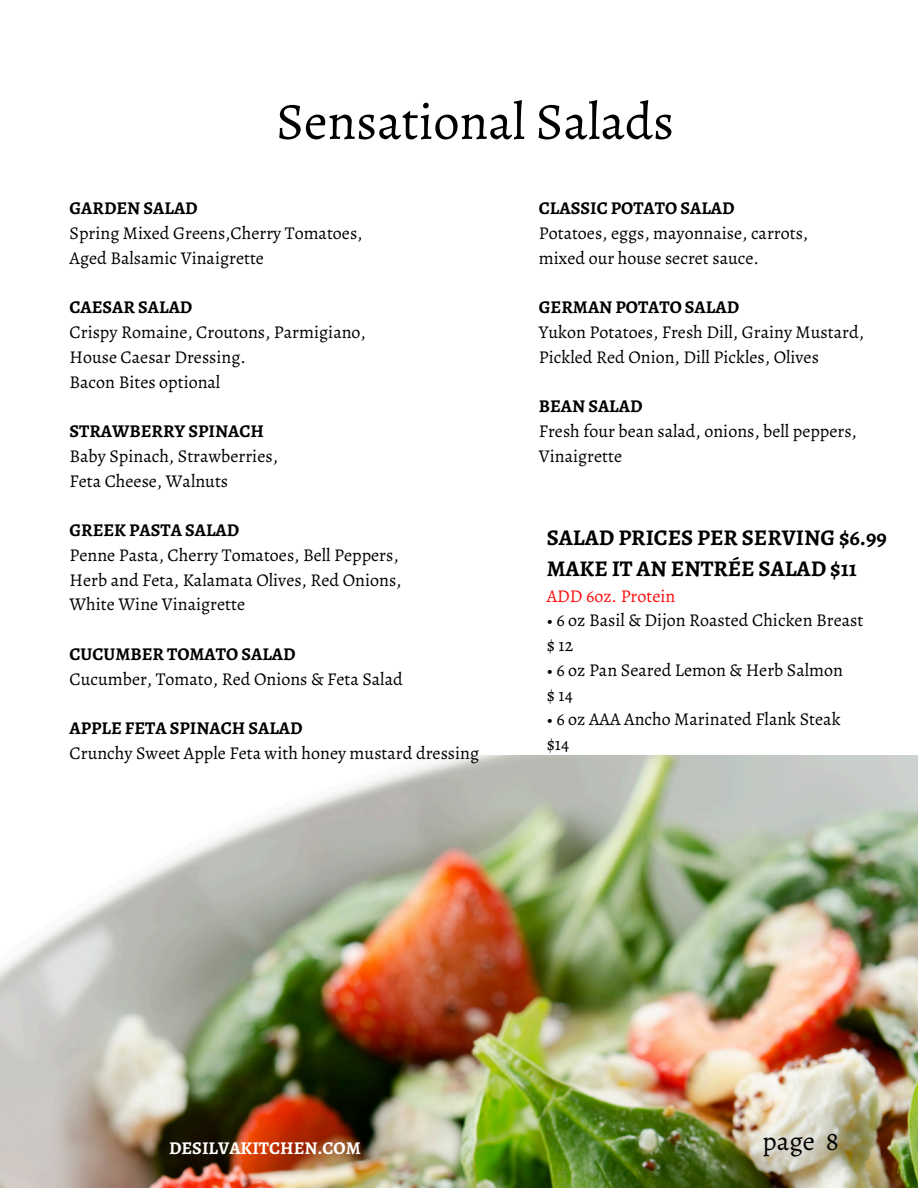
<style>
.page{position:relative;width:918px;height:1188px;background:#fff}
.page>*{position:absolute;margin:0;border:0;box-sizing:border-box;transform-origin:0 0}
.t1{font:52.35px "Alegreya";color:#000}
.t2{font:27px "Alegreya";color:#000}
.t3{font:700 22.5px/30.3px "Alegreya";color:#000}
.t4{font:18px/24.8px "Alegreya";color:#000}
.t5{font:700 18px "Alegreya";color:#000}
.t6{font:700 18px "Alegreya";color:#fff}
.t7{font:18px "Alegreya";color:#fa0e0e}
</style>
<div class="page">
<img style="left:0;top:755px;width:918px;height:433px">
<h1 class="t1" style="left:276px;top:89px;width:399px">Sensational Salads</h1>
<p class="t5" style="left:70px;top:196px;width:130px">GARDEN SALAD</p>
<p class="t4" style="left:69px;top:221px;width:295px">Spring Mixed Greens,Cherry Tomatoes,<br>Aged Balsamic Vinaigrette</p>
<p class="t5" style="left:70px;top:295px;width:124px">CAESAR SALAD</p>
<p class="t4" style="left:70px;top:320px;width:298px">Crispy Romaine, Croutons, Parmigiano,<br>House Caesar Dressing.<br>Bacon Bites optional</p>
<p class="t5" style="left:70px;top:419px;width:196px">STRAWBERRY SPINACH</p>
<p class="t4" style="left:70px;top:443px;width:210px">Baby Spinach, Strawberries,<br>Feta Cheese, Walnuts</p>
<p class="t5" style="left:70px;top:518px;width:171px">GREEK PASTA SALAD</p>
<p class="t4" style="left:69px;top:542px;width:334px">Penne Pasta, Cherry Tomatoes, Bell Peppers,<br>Herb and Feta, Kalamata Olives, Red Onions,<br>White Wine Vinaigrette</p>
<p class="t5" style="left:70px;top:641px;width:228px">CUCUMBER TOMATO SALAD</p>
<p class="t4" style="left:70px;top:666px;width:335px">Cucumber, Tomato, Red Onions &amp; Feta Salad</p>
<p class="t5" style="left:69px;top:716px;width:235px">APPLE FETA SPINACH SALAD</p>
<p class="t4" style="left:70px;top:740px;width:411px">Crunchy Sweet Apple Feta with honey mustard dressing</p>
<p class="t5" style="left:539px;top:196px;width:197px">CLASSIC POTATO SALAD</p>
<p class="t4" style="left:539px;top:221px;width:271px">Potatoes, eggs, mayonnaise, carrots, mixed our house secret sauce.</p>
<p class="t5" style="left:539px;top:295px;width:202px">GERMAN POTATO SALAD</p>
<p class="t4" style="left:539px;top:320px;width:327px">Yukon Potatoes, Fresh Dill, Grainy Mustard,<br>Pickled Red Onion, Dill Pickles, Olives</p>
<p class="t5" style="left:539px;top:394px;width:105px">BEAN SALAD</p>
<p class="t4" style="left:539px;top:419px;width:320px">Fresh four bean salad, onions, bell peppers,<br>Vinaigrette</p>
<p class="t3" style="left:547px;top:522px;width:342px">SALAD PRICES PER SERVING $6.99<br>MAKE IT AN ENTRÉE SALAD $11</p>
<p class="t7" style="left:547px;top:584px;width:130px">ADD 6oz. Protein</p>
<p class="t4" style="left:547px;top:608px;width:318px">• 6 oz Basil &amp; Dijon Roasted Chicken Breast $ 12</p>
<p class="t4" style="left:547px;top:657px;width:298px">• 6 oz Pan Seared Lemon &amp; Herb Salmon $ 14</p>
<p class="t4" style="left:547px;top:707px;width:295px">• 6 oz AAA Ancho Marinated Flank Steak $14</p>
<p class="t6" style="left:169px;top:1136px;width:193px">DESILVAKITCHEN.COM</p>
<h2 class="t2" style="left:763px;top:1124px;width:78px">page 8</h2>
</div>
